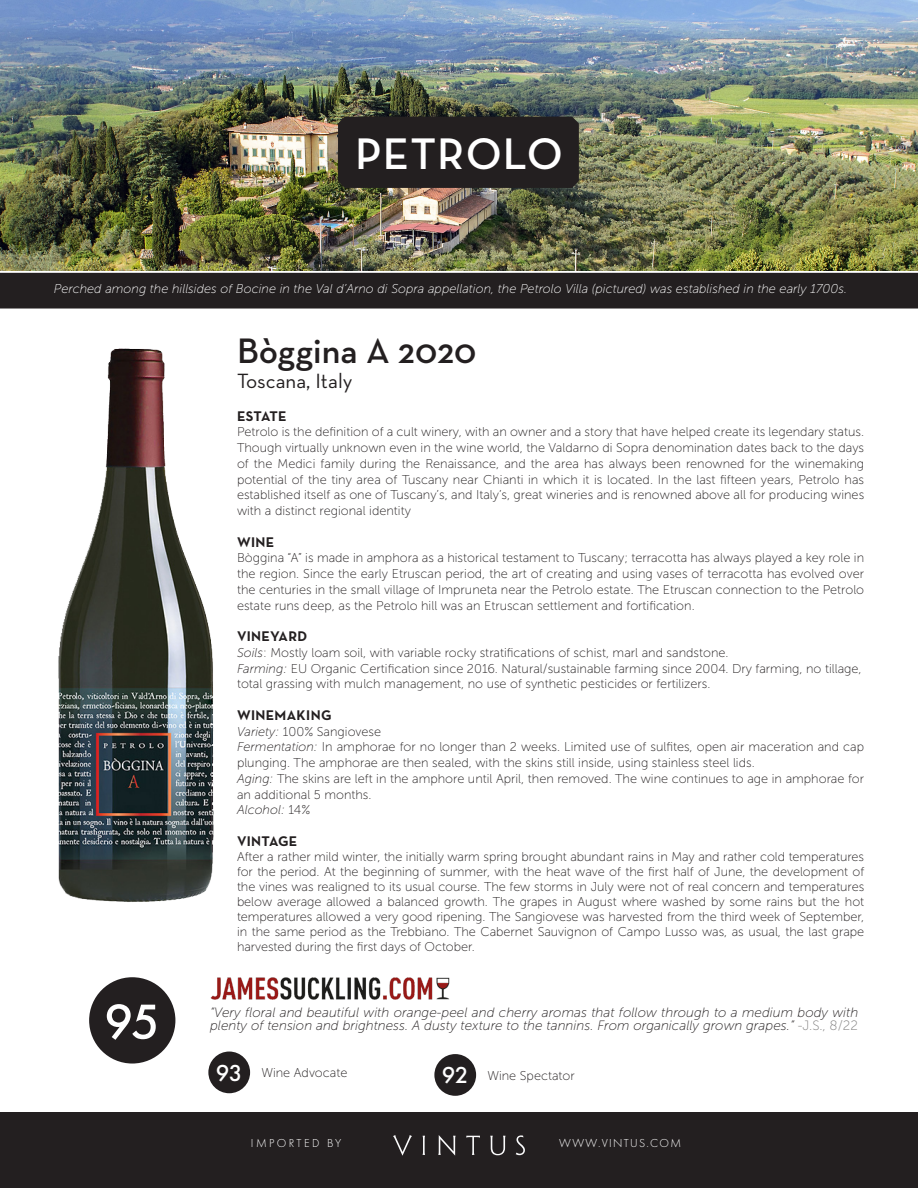
<style>
.page{position:relative;width:918px;height:1188px;background:#fff}
.page>*{position:absolute;margin:0;border:0;box-sizing:border-box;transform-origin:0 0}
.t1{font:500 51px "Futura PT";color:#fff}
.t2{font:600 45px "Neutraface Text";letter-spacing:.025em;color:#fff}
.t3{font:600 36px "Neutraface Text";color:#231f20}
.t4{font:500 24px "Futura PT";color:#fff}
.t5{font:21px "Neutraface Text";color:#231f20}
.t6{font:700 14.25px "Neutraface Text";letter-spacing:.025em;color:#231f20}
.t7{font:italic 13.5px/13.5px "Museo Sans 100";color:#231f20}
.t8{font:12.75px/15.8px "Museo Sans 100";color:#231f20;text-align:justify}
.t9{font:italic 12.75px "Museo Sans 100";color:#fff}
.t10{font:italic 12.75px "Museo Sans 100";color:#231f20}
.t11{font:300 12px "Futura PT";letter-spacing:.11em;color:#fff}
.t12{font:300 12px "Futura PT";letter-spacing:.2em;color:#fff}
.s1{font-style:italic}
.s2{font-style:normal}
.s3{font-style:normal;color:#7f7e7e}
</style>
<div class="page">
<div style="left:89px;top:977px;width:86px;height:87px;background:#231f20;border-radius:50%"></div>
<div style="left:208px;top:1052px;width:42px;height:41px;background:#231f20;border-radius:50%"></div>
<div style="left:434px;top:1054px;width:42px;height:42px;background:#231f20;border-radius:50%"></div>
<img style="left:210px;top:977px;width:240px;height:23px">
<img style="left:0;top:0;width:918px;height:270px">
<div style="left:1px;top:274px;width:916px;height:34px;background:#231f20"></div>
<div style="left:0;top:273px;width:918px;height:36px;border:2px solid #231f20"></div>
<div style="left:338px;top:117px;width:241px;height:71px;background:#231f20"></div>
<div style="left:0;top:1112px;width:918px;height:76px;background:#231f20"></div>
<svg style="left:516px;top:1135px;width:9px;height:20px"></svg>
<svg style="left:466px;top:1136px;width:14px;height:19px"></svg>
<svg style="left:438px;top:1135px;width:18px;height:21px"></svg>
<svg style="left:423px;top:1136px;width:2px;height:19px"></svg>
<svg style="left:393px;top:1135px;width:19px;height:21px"></svg>
<svg style="left:490px;top:1136px;width:16px;height:19px"></svg>
<img style="left:58px;top:348px;width:156px;height:554px">
<p class="t2" style="left:355px;top:126px;width:209px">PETROLO</p>
<p class="t9" style="left:54px;top:282px;width:795px">Perched among the hillsides of Bocine in the Val d’Arno di Sopra appellation, the Petrolo Villa (pictured) was established in the early 1700s.</p>
<p class="t3" style="left:237px;top:328px;width:241px">Bòggina A 2020</p>
<p class="t5" style="left:237px;top:367px;width:117px">Toscana, Italy</p>
<p class="t6" style="left:237px;top:407px;width:51px">ESTATE</p>
<p class="t8" style="left:237px;top:424px;width:629px">Petrolo is the definition of a cult winery, with an owner and a story that have helped create its legendary status.<br>Though virtually unknown even in the wine world, the Valdarno di Sopra denomination dates back to the days of the Medici family during the Renaissance, and the area has always been renowned for the winemaking potential of the tiny area of Tuscany near Chianti in which it is located. In the last fifteen years, Petrolo has established itself as one of Tuscany’s, and Italy’s, great wineries and is renowned above all for producing wines with a distinct regional identity</p>
<p class="t6" style="left:237px;top:533px;width:39px">WINE</p>
<p class="t8" style="left:237px;top:550px;width:629px">Bòggina “A” is made in amphora as a historical testament to Tuscany; terracotta has always played a key role in the region. Since the early Etruscan period, the art of creating and using vases of terracotta has evolved over the centuries in the small village of Impruneta near the Petrolo estate. The Etruscan connection to the Petrolo estate runs deep, as the Petrolo hill was an Etruscan settlement and fortification.</p>
<p class="t6" style="left:237px;top:627px;width:72px">VINEYARD</p>
<p class="t8" style="left:237px;top:645px;width:493px"><span class="s1">Soils</span>: Mostly loam soil, with variable rocky stratifications of schist, marl and sandstone.</p>
<p class="t8" style="left:237px;top:660px;width:626px"><span class="s1">Farming:</span> EU Organic Certification since 2016. Natural/sustainable farming since 2004. Dry farming, no tillage,</p>
<p class="t8" style="left:237px;top:676px;width:475px">total grassing with mulch management, no use of synthetic pesticides or fertilizers.</p>
<p class="t6" style="left:237px;top:706px;width:96px">WINEMAKING</p>
<p class="t8" style="left:237px;top:723px;width:146px"><span class="s1">Variety:</span> 100% Sangiovese</p>
<p class="t8" style="left:237px;top:739px;width:629px"><span class="s1">Fermentation:</span> In amphorae for no longer than 2 weeks. Limited use of sulfites, open air maceration and cap plunging. The amphorae are then sealed, with the skins still inside, using stainless steel lids.</p>
<p class="t8" style="left:237px;top:771px;width:629px"><span class="s1">Aging:</span> The skins are left in the amphore until April, then removed. The wine continues to age in amphorae for an additional 5 months.</p>
<p class="t10" style="left:237px;top:803px;width:75px">Alcohol: <span class="s2">14%</span></p>
<p class="t6" style="left:237px;top:832px;width:62px">VINTAGE</p>
<p class="t8" style="left:237px;top:849px;width:629px;line-height:15px">After a rather mild winter, the initially warm spring brought abundant rains in May and rather cold temperatures for the period. At the beginning of summer, with the heat wave of the first half of June, the development of the vines was realigned to its usual course. The few storms in July were not of real concern and temperatures below average allowed a balanced growth. The grapes in August where washed by some rains but the hot temperatures allowed a very good ripening. The Sangiovese was harvested from the third week of September, in the same period as the Trebbiano. The Cabernet Sauvignon of Campo Lusso was, as usual, the last grape harvested during the first days of October.</p>
<p class="t1" style="left:104px;top:991px;width:57px">95</p>
<p class="t7" style="left:210px;top:1005px;width:650px">“Very floral and beautiful with orange-peel and cherry aromas that follow through to a medium body with plenty of tension and brightness. A dusty texture to the tannins. From organically grown grapes.” <span class="s3">-J.S., 8/22</span></p>
<p class="t4" style="left:216px;top:1058px;width:28px">93</p>
<p class="t8" style="left:261px;top:1065px;width:88px">Wine Advocate</p>
<p class="t4" style="left:442px;top:1061px;width:28px">92</p>
<p class="t8" style="left:487px;top:1067px;width:89px">Wine Spectator</p>
<p class="t12" style="left:251px;top:1137px;width:92px">IMPORTED BY</p>
<p class="t11" style="left:559px;top:1137px;width:123px">WWW.VINTUS.COM</p>
</div>
